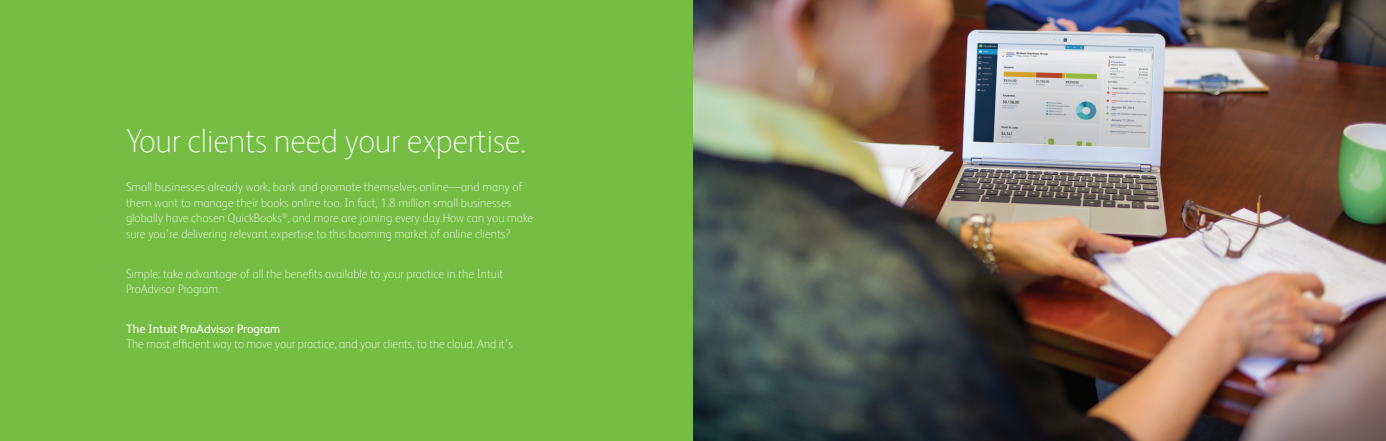
<style>
.page{position:relative;width:1386px;height:441px;background:#fff}
.page>*{position:absolute;margin:0;border:0;box-sizing:border-box;transform-origin:0 0}
.t1{font:100 33.25px "FS Albert";letter-spacing:-.01em;color:#fff}
.t2{font:100 12.25px/15.8px "FS Albert";color:#fff}
.t3{font:12.25px "FS Albert";color:#fff}
</style>
<div class="page">
<div style="left:0;top:0;width:693px;height:441px;background:#75be43"></div>
<img style="left:693px;top:0;width:693px;height:441px">
<h1 class="t1" style="left:126px;top:121px;width:402px">Your clients need your expertise.</h1>
<p class="t2" style="left:126px;top:179px;width:409px">Small businesses already work, bank and promote themselves online—and many of them want to manage their books online too. In fact, 1.8 million small businesses globally have chosen QuickBooks<sup>®</sup>, and more are joining every day.How can you make sure you’re delivering relevant expertise to this booming market of online clients?</p>
<p class="t2" style="left:126px;top:266px;width:379px">Simple: take advantage of all the benefits available to your practice in the Intuit<br>ProAdvisor Program.</p>
<p class="t3" style="left:126px;top:320px;width:156px">The Intuit ProAdvisor Program</p>
<p class="t2" style="left:126px;top:336px;width:388px">The most efficient way to move your practice, and your clients, to the cloud. And it’s</p>
</div>
